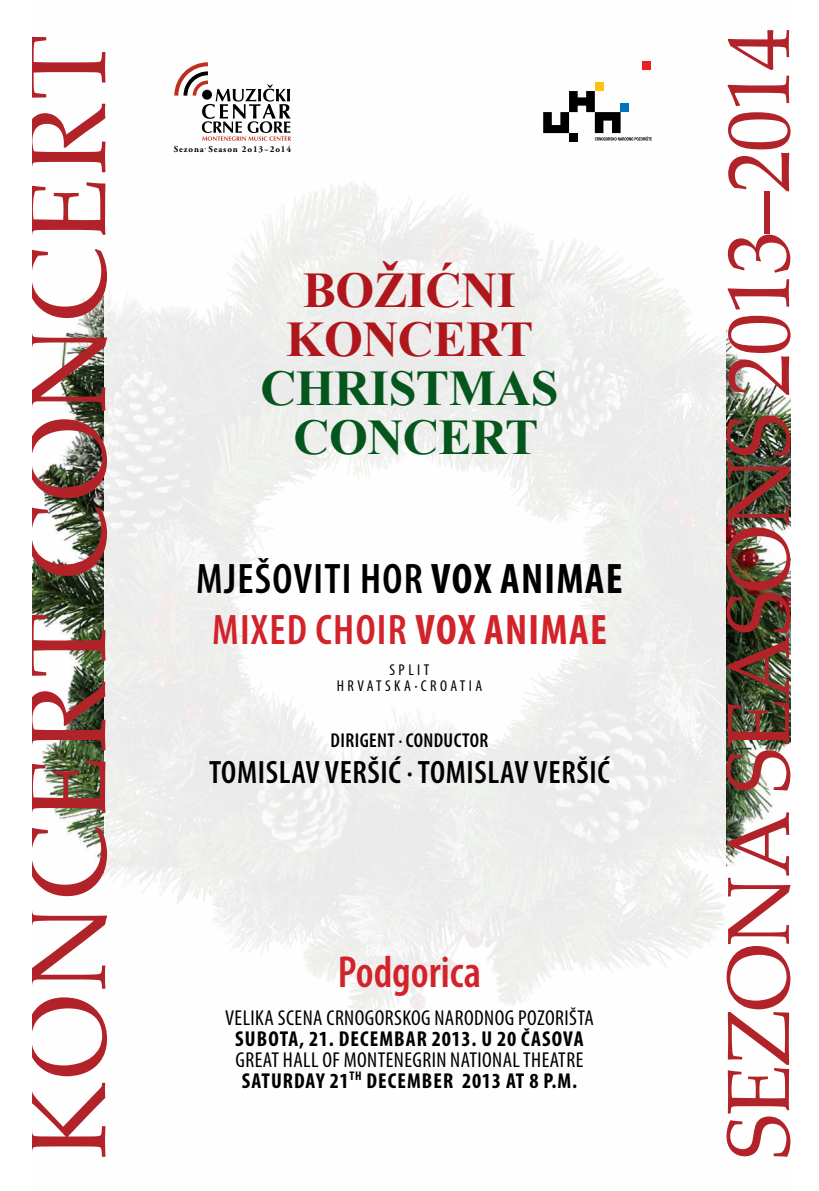
<style>
.page{position:relative;width:819px;height:1191px;background:#fff}
.page>*{position:absolute;margin:0;border:0;box-sizing:border-box;transform-origin:0 0}
.t1{font:111.12px "Palatino Linotype";letter-spacing:.03em;color:#b12328;scale:.96 1}
.t2{font:88.38px "Palatino Linotype";letter-spacing:-.025em;color:#b12328}
.t3{font:700 49.88px/49px "Times New Roman";letter-spacing:-.01em;color:#05561d;text-align:center}
.t4{font:700 49.88px/49px "Times New Roman";letter-spacing:-.01em;color:#af171c;text-align:center}
.t5{font:600 condensed 45.06px "Myriad Pro";color:#d2232a}
.t6{font:600 condensed 42.88px/51.4px "Myriad Pro";letter-spacing:.03em;color:#000;text-align:center}
.t7{font:600 condensed 32.46px "Myriad Pro";letter-spacing:.02em;color:#000}
.t8{font:condensed 21.61px "Myriad Pro";letter-spacing:.02em;color:#000}
.t9{font:700 condensed 21.61px "Myriad Pro";letter-spacing:.05em;color:#000}
.t10{font:600 condensed 20.12px "Myriad Pro";letter-spacing:.02em;color:#000}
.t11{font:condensed 15.75px/15.8px "Myriad Pro";letter-spacing:.22em;color:#000;text-align:right}
.t12{font:700 9.01px "Adobe Garamond Pro";letter-spacing:.1em;color:#000}
.s1{font-weight:700}
.s2{color:#d2232a}
.s3{font-weight:700;color:#d2232a}
.s4{font-stretch:normal}
.s5{font-weight:400;font-stretch:normal}
</style>
<div class="page">
<img style="left:32px;top:291px;width:759px;height:586px">
<div style="left:104px;top:0;width:622px;height:1191px;background:linear-gradient(to right,#f7f7f6,#f6f6f6)"></div>
<svg style="left:174px;top:62px;width:117px;height:79px"></svg>
<div style="left:569px;top:133px;width:8px;height:9px;background:#000"></div>
<div style="left:594px;top:82px;width:9px;height:9px;background:#ffc20e"></div>
<div style="left:642px;top:61px;width:8px;height:8px;background:#ed1d24"></div>
<svg style="left:543px;top:91px;width:108px;height:50px"></svg>
<h1 class="t1" style="left:-12px;top:1159px;width:1173px;rotate:-90deg">KONCERT CONCERT</h1>
<p class="t12" style="left:174px;top:144px;width:119px">Sezona<sup>•</sup> Season 2o13−2o14</p>
<h3 class="t4" style="left:286px;top:264px;width:249px">BOŽIĆNI<br>KONCERT</h3>
<h3 class="t3" style="left:260px;top:362px;width:300px">CHRISTMAS<br>CONCERT</h3>
<h3 class="t6" style="left:196px;top:552px;width:383px">MJEŠOVITI HOR <span class="s1">VOX ANIMAE<br></span><span class="s2">MIXED CHOIR</span> <span class="s3">VOX ANIMAE</span></h3>
<p class="t11" style="left:337px;top:661px;width:94px">SPLIT<br>HRVATSKA<span class="s4">·</span>CROATIA</p>
<p class="t10" style="left:330px;top:728px;width:159px">DIRIGENT <span class="s5">·</span> CONDUCTOR</p>
<h3 class="t7" style="left:209px;top:752px;width:402px">TOMISLAV VERŠIĆ <span class="s5">·</span> TOMISLAV VERŠIĆ</h3>
<h3 class="t5" style="left:338px;top:944px;width:145px">PODGORICA</h3>
<p class="t8" style="left:225px;top:1005px;width:370px">VELIKA SCENA CRNOGORSKOG NARODNOG POZORIŠTA</p>
<p class="t9" style="left:235px;top:1025px;width:350px">SUBOTA, 21. DECEMBAR 2013. U 20 ČASOVA</p>
<p class="t8" style="left:235px;top:1046px;width:349px">GREAT HALL OF MONTENEGRIN NATIONAL TH EATRE</p>
<p class="t9" style="left:242px;top:1067px;width:22px">SATURDA</p>
<p class="t9" style="left:316px;top:1067px;width:263px">Y 21<sup>TH</sup> DECEMBER 2013 AT 8 P.M.</p>
<h2 class="t2" style="left:696px;top:1159px;width:1133px;rotate:-90deg">SEZONA SEASONS 2013–2014</h2>
</div>
